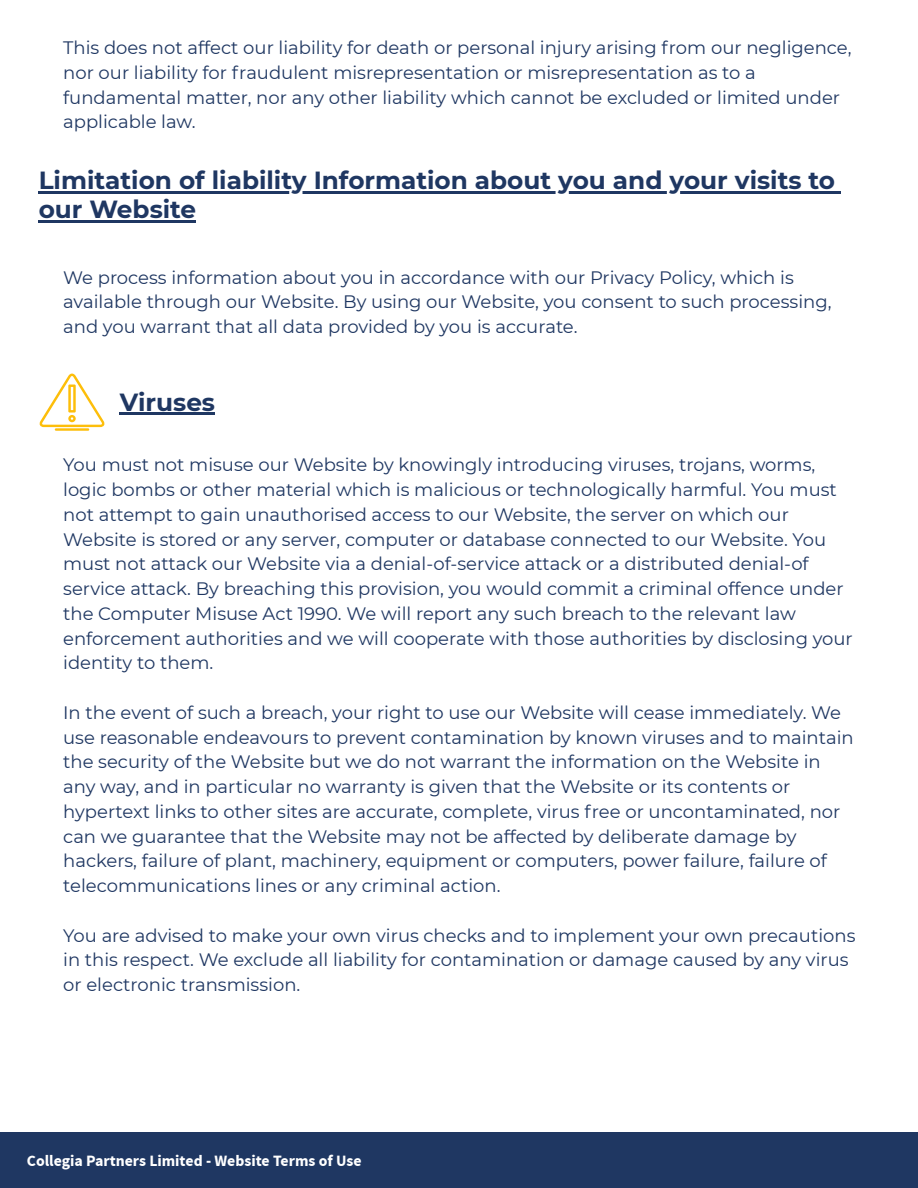
<style>
.page{position:relative;width:918px;height:1188px;background:#fff}
.page>*{position:absolute;margin:0;border:0;box-sizing:border-box;transform-origin:0 0}
.t1{font:700 24.75px/29.2px "Montserrat";color:#1f3762}
.t2{font:18px/24.8px "Montserrat";color:#1f3762}
.t3{font:700 15.75px "Source Sans Pro";color:#fff}
</style>
<div class="page">
<div style="left:0;top:1133px;width:918px;height:55px;background:#1f3762"></div>
<hr style="left:39px;top:191px;width:796px;height:3px;background:#1f3762">
<svg style="left:835px;top:191px;width:6px;height:3px"></svg>
<hr style="left:39px;top:220px;width:157px;height:3px;background:#1f3762">
<hr style="left:120px;top:413px;width:95px;height:2px;background:#1f3762">
<svg style="left:39px;top:374px;width:66px;height:57px"></svg>
<p class="t2" style="left:63px;top:35px;width:790px">This does not affect our liability for death or personal injury arising from our negligence, nor our liability for fraudulent misrepresentation or misrepresentation as to a fundamental matter, nor any other liability which cannot be excluded or limited under applicable law.</p>
<h1 class="t1" style="left:39px;top:166px;width:798px">Limitation of liability Information about you and your visits to our Website</h1>
<p class="t2" style="left:63px;top:265px;width:770px">We process information about you in accordance with our Privacy Policy, which is available through our Website. By using our Website, you consent to such processing, and you warrant that all data provided by you is accurate.</p>
<h1 class="t1" style="left:120px;top:387px;width:97px">Viruses</h1>
<p class="t2" style="left:63px;top:453px;width:791px">You must not misuse our Website by knowingly introducing viruses, trojans, worms, logic bombs or other material which is malicious or technologically harmful. You must not attempt to gain unauthorised access to our Website, the server on which our Website is stored or any server, computer or database connected to our Website. You must not attack our Website via a denial-of-service attack or a distributed denial-of service attack. By breaching this provision, you would commit a criminal offence under the Computer Misuse Act 1990. We will report any such breach to the relevant law enforcement authorities and we will cooperate with those authorities by disclosing your identity to them.</p>
<p class="t2" style="left:63px;top:700px;width:792px">In the event of such a breach, your right to use our Website will cease immediately. We use reasonable endeavours to prevent contamination by known viruses and to maintain the security of the Website but we do not warrant the information on the Website in any way, and in particular no warranty is given that the Website or its contents or hypertext links to other sites are accurate, complete, virus free or uncontaminated, nor can we guarantee that the Website may not be affected by deliberate damage by hackers, failure of plant, machinery, equipment or computers, power failure, failure of telecommunications lines or any criminal action.</p>
<p class="t2" style="left:63px;top:923px;width:794px">You are advised to make your own virus checks and to implement your own precautions in this respect. We exclude all liability for contamination or damage caused by any virus or electronic transmission.</p>
<p class="t3" style="left:27px;top:1150px;width:336px">Collegia Partners Limited - Website Terms of Use</p>
</div>
